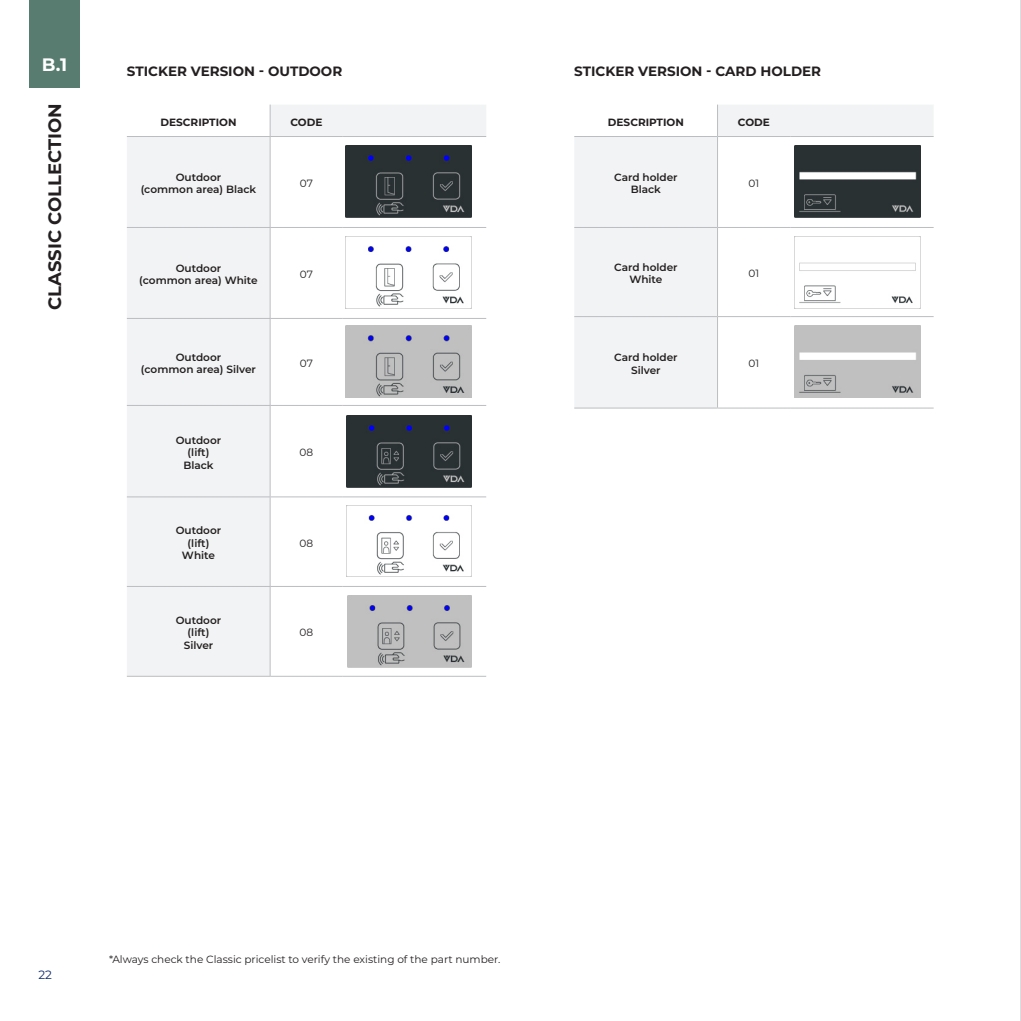
<style>
.page{position:relative;width:1021px;height:1021px;background:#fff}
.page>*{position:absolute;margin:0;border:0;box-sizing:border-box;transform-origin:0 0}
.t1{font:700 18px "Montserrat";color:#231f20}
.t2{font:700 18px "Montserrat";color:#fff}
.t3{font:700 13.5px "Montserrat";color:#231f20}
.t4{font:12px "Montserrat";color:#0d2b6d}
.t5{font:600 10.5px "Montserrat";color:#231f20}
.t6{font:10.5px "Montserrat";color:#231f20}
.t7{font:700 10.5px "Montserrat";color:#231f20}
</style>
<div class="page">
<div style="left:29px;top:0;width:51px;height:88px;background:#587d70"></div>
<hr style="left:1020px;top:0;width:1px;height:1020px;background:#bcbdc0">
<svg style="left:127px;top:105px;width:359px;height:571px;fill:#f2f3f4"></svg>
<hr style="left:127px;top:136px;width:143px;height:1px;background:#bcbdc0">
<hr style="left:270px;top:136px;width:73px;height:1px;background:#bcbdc0">
<hr style="left:343px;top:136px;width:143px;height:1px;background:#bcbdc0">
<hr style="left:127px;top:227px;width:143px;height:1px;background:#bcbdc0">
<hr style="left:270px;top:227px;width:73px;height:1px;background:#bcbdc0">
<hr style="left:343px;top:227px;width:143px;height:1px;background:#bcbdc0">
<hr style="left:127px;top:318px;width:143px;height:1px;background:#bcbdc0">
<hr style="left:270px;top:318px;width:73px;height:1px;background:#bcbdc0">
<hr style="left:343px;top:318px;width:143px;height:1px;background:#bcbdc0">
<hr style="left:127px;top:405px;width:143px;height:1px;background:#bcbdc0">
<hr style="left:270px;top:405px;width:73px;height:1px;background:#bcbdc0">
<hr style="left:343px;top:405px;width:143px;height:1px;background:#bcbdc0">
<hr style="left:127px;top:496px;width:143px;height:1px;background:#bcbdc0">
<hr style="left:270px;top:496px;width:73px;height:1px;background:#bcbdc0">
<hr style="left:343px;top:496px;width:143px;height:1px;background:#bcbdc0">
<hr style="left:127px;top:586px;width:143px;height:1px;background:#bcbdc0">
<hr style="left:270px;top:586px;width:73px;height:1px;background:#bcbdc0">
<hr style="left:343px;top:586px;width:143px;height:1px;background:#bcbdc0">
<hr style="left:127px;top:676px;width:143px;height:1px;background:#bcbdc0">
<hr style="left:270px;top:676px;width:73px;height:1px;background:#bcbdc0">
<hr style="left:343px;top:676px;width:143px;height:1px;background:#bcbdc0">
<hr style="left:270px;top:105px;width:1px;height:31px;background:#bcbdc0">
<hr style="left:270px;top:137px;width:1px;height:90px;background:#bcbdc0">
<hr style="left:270px;top:228px;width:1px;height:90px;background:#bcbdc0">
<hr style="left:270px;top:319px;width:1px;height:86px;background:#bcbdc0">
<hr style="left:270px;top:406px;width:1px;height:90px;background:#bcbdc0">
<hr style="left:270px;top:497px;width:1px;height:89px;background:#bcbdc0">
<hr style="left:270px;top:587px;width:1px;height:89px;background:#bcbdc0">
<img style="left:346px;top:145px;width:125px;height:73px">
<img style="left:346px;top:415px;width:125px;height:72px">
<img style="left:345px;top:236px;width:127px;height:72px">
<img style="left:345px;top:325px;width:127px;height:73px">
<img style="left:346px;top:505px;width:125px;height:71px">
<img style="left:347px;top:595px;width:125px;height:72px">
<svg style="left:574px;top:105px;width:359px;height:302px;fill:#f2f3f4"></svg>
<hr style="left:574px;top:136px;width:143px;height:1px;background:#bcbdc0">
<hr style="left:717px;top:136px;width:73px;height:1px;background:#bcbdc0">
<hr style="left:790px;top:136px;width:143px;height:1px;background:#bcbdc0">
<hr style="left:574px;top:227px;width:143px;height:1px;background:#bcbdc0">
<hr style="left:717px;top:227px;width:73px;height:1px;background:#bcbdc0">
<hr style="left:790px;top:227px;width:143px;height:1px;background:#bcbdc0">
<hr style="left:574px;top:316px;width:143px;height:1px;background:#bcbdc0">
<hr style="left:717px;top:316px;width:73px;height:1px;background:#bcbdc0">
<hr style="left:790px;top:316px;width:143px;height:1px;background:#bcbdc0">
<hr style="left:574px;top:407px;width:143px;height:1px;background:#bcbdc0">
<hr style="left:717px;top:407px;width:73px;height:1px;background:#bcbdc0">
<hr style="left:790px;top:407px;width:143px;height:1px;background:#bcbdc0">
<hr style="left:717px;top:105px;width:1px;height:31px;background:#bcbdc0">
<hr style="left:717px;top:137px;width:1px;height:90px;background:#bcbdc0">
<hr style="left:717px;top:228px;width:1px;height:88px;background:#bcbdc0">
<hr style="left:717px;top:317px;width:1px;height:90px;background:#bcbdc0">
<img style="left:794px;top:145px;width:126px;height:72px">
<img style="left:794px;top:236px;width:126px;height:72px">
<img style="left:794px;top:325px;width:126px;height:73px">
<p class="t2" style="left:42px;top:52px;width:27px">B.1</p>
<p class="t1" style="left:42px;top:310px;width:208px;rotate:-90deg">CLASSIC COLLECTION</p>
<p class="t3" style="left:127px;top:62px;width:217px">STICKER VERSION - OUTDOOR</p>
<p class="t3" style="left:574px;top:62px;width:248px">STICKER VERSION - CARD HOLDER</p>
<p class="t7" style="left:160px;top:114px;width:77px">DESCRIPTION</p>
<p class="t7" style="left:290px;top:114px;width:34px">CODE</p>
<p class="t5" style="left:176px;top:170px;width:47px">Outdoor</p>
<p class="t5" style="left:141px;top:182px;width:117px">(common area) Black</p>
<p class="t5" style="left:176px;top:260px;width:47px">Outdoor</p>
<p class="t5" style="left:139px;top:273px;width:120px">(common area) White</p>
<p class="t5" style="left:176px;top:349px;width:47px">Outdoor</p>
<p class="t5" style="left:141px;top:362px;width:116px">(common area) Silver</p>
<p class="t5" style="left:176px;top:432px;width:47px">Outdoor</p>
<p class="t5" style="left:188px;top:445px;width:23px">(lift)</p>
<p class="t5" style="left:183px;top:457px;width:32px">Black</p>
<p class="t5" style="left:176px;top:523px;width:47px">Outdoor</p>
<p class="t5" style="left:188px;top:535px;width:23px">(lift)</p>
<p class="t5" style="left:182px;top:548px;width:35px">White</p>
<p class="t5" style="left:176px;top:612px;width:47px">Outdoor</p>
<p class="t5" style="left:188px;top:625px;width:23px">(lift)</p>
<p class="t5" style="left:184px;top:638px;width:31px">Silver</p>
<p class="t6" style="left:300px;top:176px;width:15px">07</p>
<p class="t6" style="left:300px;top:267px;width:15px">07</p>
<p class="t6" style="left:300px;top:356px;width:15px">07</p>
<p class="t6" style="left:299px;top:445px;width:15px">08</p>
<p class="t6" style="left:299px;top:536px;width:15px">08</p>
<p class="t6" style="left:299px;top:625px;width:15px">08</p>
<p class="t7" style="left:608px;top:114px;width:77px">DESCRIPTION</p>
<p class="t7" style="left:737px;top:114px;width:34px">CODE</p>
<p class="t5" style="left:614px;top:170px;width:65px">Card holder</p>
<p class="t5" style="left:630px;top:182px;width:32px">Black</p>
<p class="t5" style="left:614px;top:260px;width:65px">Card holder</p>
<p class="t5" style="left:629px;top:272px;width:35px">White</p>
<p class="t5" style="left:614px;top:350px;width:65px">Card holder</p>
<p class="t5" style="left:631px;top:362px;width:31px">Silver</p>
<p class="t6" style="left:748px;top:176px;width:12px">01</p>
<p class="t6" style="left:748px;top:266px;width:12px">01</p>
<p class="t6" style="left:748px;top:356px;width:12px">01</p>
<p class="t4" style="left:38px;top:966px;width:15px">22</p>
<p class="t6" style="left:109px;top:952px;width:393px">*Always check the Classic pricelist to verify the existing of the part number.</p>
</div>
